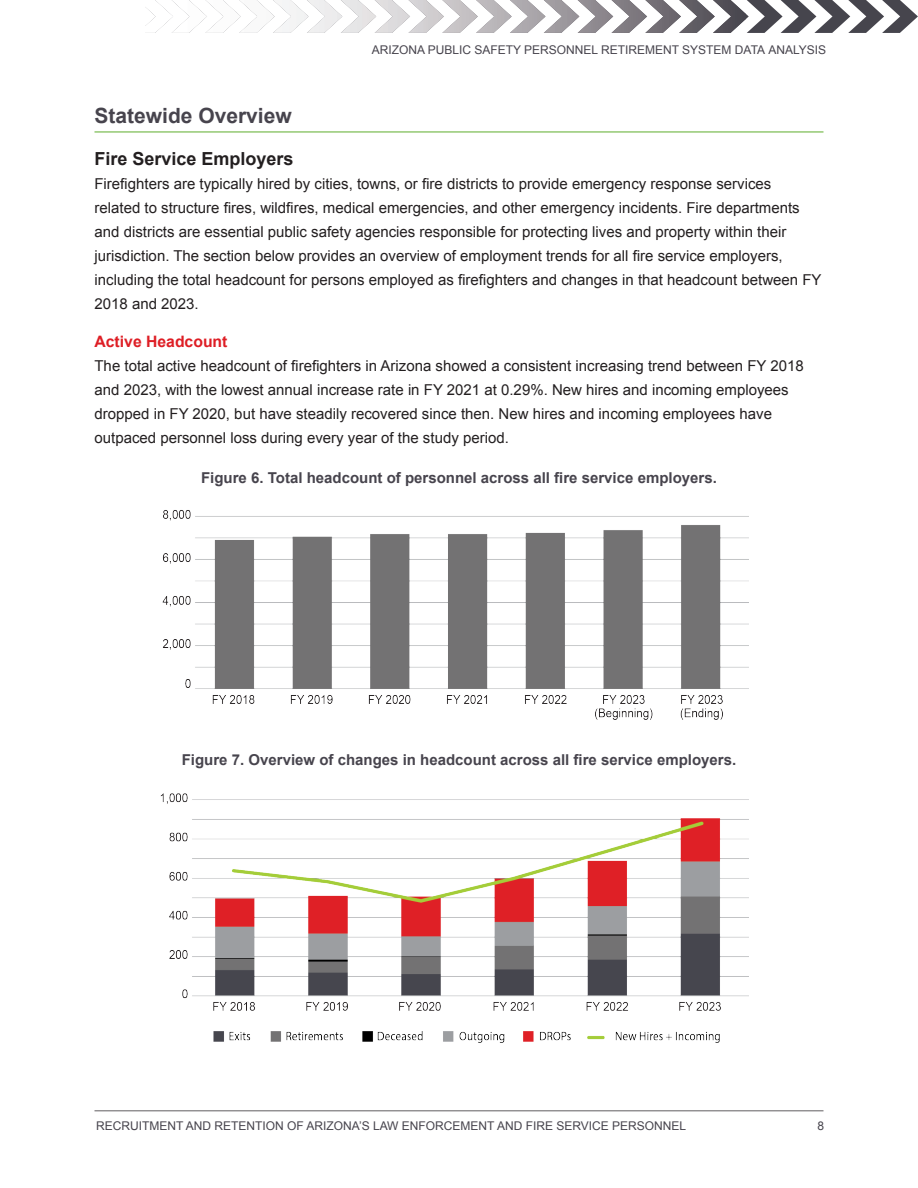
<style>
.page{position:relative;width:918px;height:1188px;background:#fff}
.page>*{position:absolute;margin:0;border:0;box-sizing:border-box;transform-origin:0 0}
.Bold_Head{font:700 21px "Arial";color:#47444d}
.Bold_Head_subhead{font:700 18px "Arial";color:#231f20}
.Bold_Subhead_dark_Black{font:700 15.75px "Arial";color:#de1e25}
.body_First{font:15px/24px "Arial";color:#231f20}
.Table_Chart_title_centered{font:700 15px "Arial";color:#47444d}
.t1{font:12px "Arial";color:#47444d}
</style>
<div class="page">
<hr style="left:94px;top:1110px;width:730px;height:1px;background:#727072">
<svg style="left:746px;top:0;width:172px;height:33px"></svg>
<img style="left:715px;top:0;width:31px;height:33px">
<img style="left:681px;top:0;width:34px;height:33px">
<img style="left:647px;top:0;width:34px;height:33px">
<img style="left:613px;top:0;width:34px;height:33px">
<img style="left:579px;top:0;width:34px;height:33px">
<img style="left:546px;top:0;width:33px;height:33px">
<img style="left:512px;top:0;width:34px;height:33px">
<img style="left:478px;top:0;width:34px;height:33px">
<img style="left:444px;top:0;width:34px;height:33px">
<img style="left:410px;top:0;width:34px;height:33px">
<img style="left:376px;top:0;width:34px;height:33px">
<img style="left:343px;top:0;width:33px;height:33px">
<img style="left:309px;top:0;width:34px;height:33px">
<img style="left:275px;top:0;width:34px;height:33px">
<img style="left:241px;top:0;width:34px;height:33px">
<img style="left:207px;top:0;width:34px;height:33px">
<img style="left:173px;top:0;width:34px;height:33px">
<img style="left:145px;top:0;width:28px;height:33px">
<hr style="left:94px;top:131px;width:730px;height:2px;background:#6fb644">
<img style="left:162px;top:510px;width:587px;height:210px">
<img style="left:160px;top:793px;width:589px;height:250px">
<p class="t1" style="left:372px;top:42px;width:456px">ARIZONA PUBLIC SAFETY PERSONNEL RETIREMENT SYSTEM DATA ANALYSIS</p>
<p class="Bold_Head" style="left:94px;top:102px;width:199px">Statewide Overview</p>
<p class="Bold_Head_subhead" style="left:94px;top:147px;width:201px">Fire Service Employers</p>
<p class="body_First" style="left:94px;top:172px;width:729px">Firefighters are typically hired by cities, towns, or fire districts to provide emergency response services<br>related to structure fires, wildfires, medical emergencies, and other emergency incidents. Fire departments and districts are essential public safety agencies responsible for protecting lives and property within their jurisdiction. The section below provides an overview of employment trends for all fire service employers, including the total headcount for persons employed as firefighters and changes in that headcount between FY 2018 and 2023.</p>
<p class="Bold_Subhead_dark_Black" style="left:94px;top:331px;width:135px">Active Headcount</p>
<p class="body_First" style="left:94px;top:354px;width:711px">The total active headcount of firefighters in Arizona showed a consistent increasing trend between FY 2018 and 2023, with the lowest annual increase rate in FY 2021 at 0.29%. New hires and incoming employees dropped in FY 2020, but have steadily recovered since then. New hires and incoming employees have outpaced personnel loss during every year of the study period.</p>
<p class="Table_Chart_title_centered" style="left:201px;top:467px;width:517px">Figure 6. Total headcount of personnel across all fire service employers.</p>
<p class="Table_Chart_title_centered" style="left:182px;top:750px;width:556px">Figure 7. Overview of changes in headcount across all fire service employers.</p>
<p class="t1" style="left:96px;top:1118px;width:592px">RECRUITMENT AND RETENTION OF ARIZONA’S LAW ENFORCEMENT AND FIRE SERVICE PERSONNEL</p>
<p class="t1" style="left:817px;top:1118px;width:8px">8</p>
</div>
